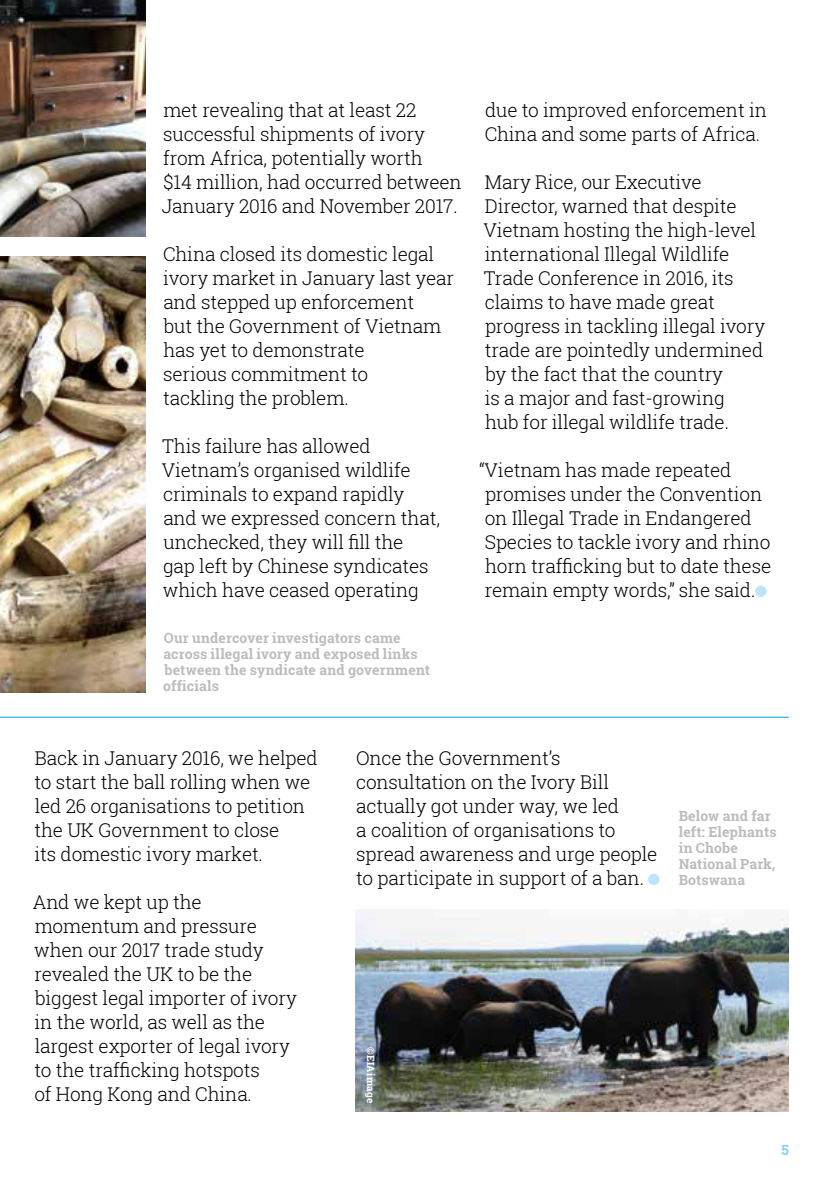
<style>
.page{position:relative;width:840px;height:1191px;background:#fff}
.page>*{position:absolute;margin:0;border:0;box-sizing:border-box;transform-origin:0 0}
.t1{font:300 19px/24px "Roboto Slab";letter-spacing:-.01em;color:#000}
.t2{font:700 14px/16px "Roboto Slab";letter-spacing:.01em;color:#bcbcbc}
.t3{font:700 14px "Roboto Slab";color:#83d0f5}
.t4{font:700 10px "Roboto Slab";letter-spacing:.025em;color:#fff}
</style>
<div class="page">
<svg style="left:754px;top:585px;width:12px;height:12px"></svg>
<hr style="left:0;top:717px;width:788px;height:1px;background:#009fe3">
<div style="left:647px;top:873px;width:12px;height:12px;background:#bce4fa;border-radius:50%"></div>
<img style="left:355px;top:909px;width:433px;height:202px">
<img style="left:0;top:0;width:146px;height:237px">
<img style="left:0;top:257px;width:146px;height:436px">
<p class="t1" style="left:162px;top:97px;width:301px">met revealing that at least 22 successful shipments of ivory from Africa, potentially worth<br>$14 million, had occurred between<br>January 2016 and November 2017.</p>
<p class="t1" style="left:163px;top:241px;width:292px">China closed its domestic legal ivory market in January last year and stepped up enforcement<br>but the Government of Vietnam has yet to demonstrate<br>serious commitment to<br>tackling the problem.</p>
<p class="t1" style="left:162px;top:433px;width:279px">This failure has allowed<br>Vietnam’s organised wildlife criminals to expand rapidly and we expressed concern that, unchecked, they will fill the<br>gap left by Chinese syndicates which have ceased operating</p>
<p class="t2" style="left:163px;top:629px;width:268px">Our undercover investigators came across illegal ivory and exposed links between the syndicate and government officials</p>
<p class="t1" style="left:484px;top:97px;width:284px">due to improved enforcement in<br>China and some parts of Africa.</p>
<p class="t1" style="left:483px;top:169px;width:283px">Mary Rice, our Executive<br>Director, warned that despite<br>Vietnam hosting the high-level international Illegal Wildlife<br>Trade Conference in 2016, its claims to have made great progress in tackling illegal ivory trade are pointedly undermined by the fact that the country<br>is a major and fast-growing<br>hub for illegal wildlife trade.</p>
<p class="t1" style="left:479px;top:457px;width:293px">“Vietnam has made repeated promises under the Convention on Illegal Trade in Endangered<br>Species to tackle ivory and rhino horn trafficking but to date these remain empty words,” she said.</p>
<p class="t1" style="left:34px;top:745px;width:285px">Back in January 2016, we helped to start the ball rolling when we led 26 organisations to petition the UK Government to close<br>its domestic ivory market.</p>
<p class="t1" style="left:33px;top:889px;width:265px">And we kept up the momentum and pressure when our 2017 trade study revealed the UK to be the biggest legal importer of ivory in the world, as well as the largest exporter of legal ivory to the trafficking hotspots<br>of Hong Kong and China.</p>
<p class="t1" style="left:356px;top:745px;width:303px">Once the Government’s consultation on the Ivory Bill actually got under way, we led<br>a coalition of organisations to spread awareness and urge people to participate in support of a ban.</p>
<p class="t2" style="left:678px;top:807px;width:99px">Below and far left: Elephants in Chobe<br>National Park,<br>Botswana</p>
<p class="t4" style="left:377px;top:1047px;width:57px;rotate:90deg">©EIAimage</p>
<p class="t3" style="left:781px;top:1140px;width:9px">5</p>
</div>
